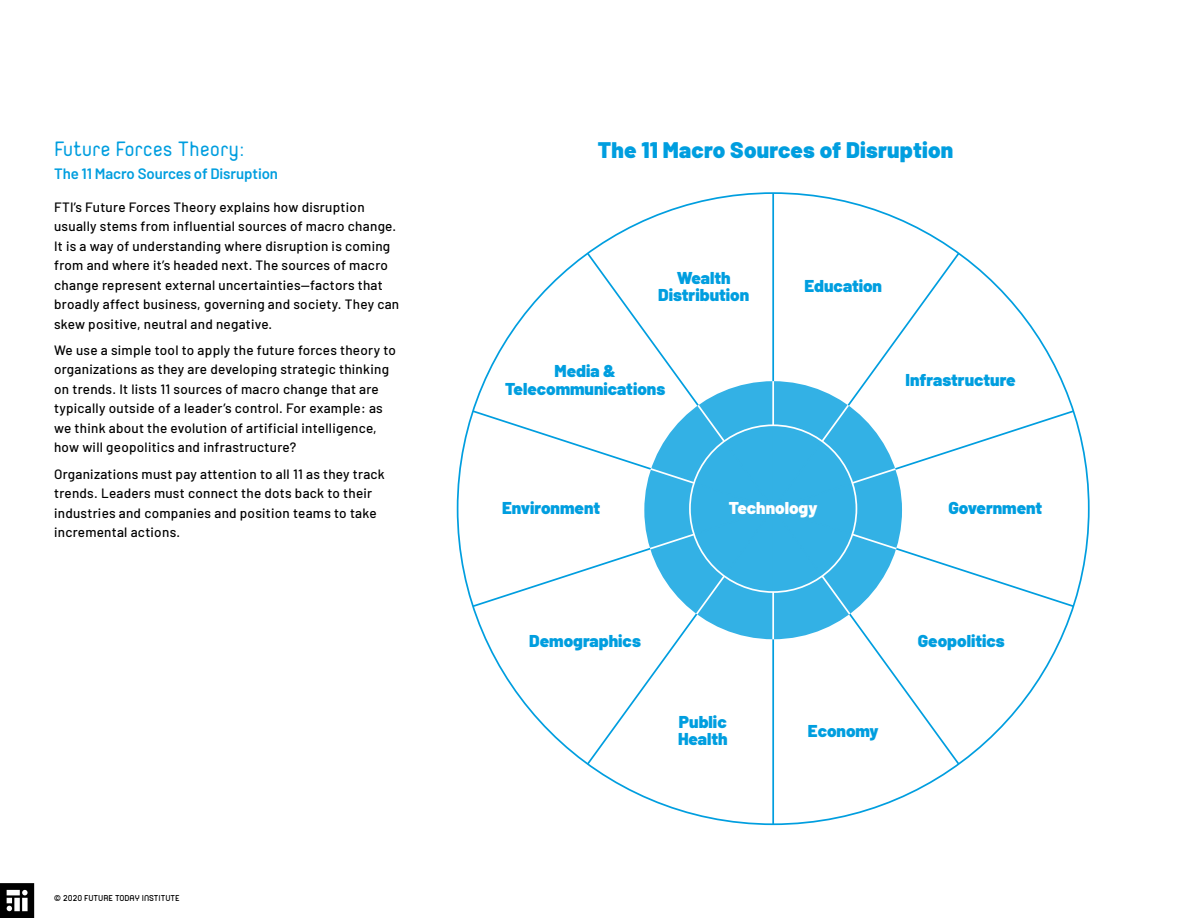
<style>
.page{position:relative;width:1188px;height:918px;background:#fff}
.page>*{position:absolute;margin:0;border:0;box-sizing:border-box;transform-origin:0 0}
.t1{font:25.5px "Orev Edge";color:#009edf}
.t2{font:900 22.5px "Barlow";letter-spacing:.01em;color:#009edf}
.t3{font:900 17.1px/17.1px "Barlow";color:#009edf;text-align:center}
.t4{font:900 17.1px "Barlow";color:#fff}
.t5{font:600 15px "Barlow";letter-spacing:-.005em;color:#009edf}
.t6{font:500 13.5px/19.5px "Barlow";letter-spacing:.02em;color:#000}
.t7{font:500 10.5px "Orev Edge";color:#000}
</style>
<div class="page">
<svg style="left:0;top:883px;width:34px;height:35px"></svg>
<hr style="left:772px;top:639px;width:2px;height:185px;background:#009edf">
<hr style="left:772px;top:193px;width:2px;height:188px;background:#009edf">
<svg style="left:471px;top:251px;width:605px;height:515px"></svg>
<h1 class="t1" style="left:54px;top:135px;width:192px">Future Forces Theory:</h1>
<p class="t5" style="left:54px;top:164px;width:225px">The 11 Macro Sources of Disruption</p>
<p class="t6" style="left:54px;top:197px;width:347px">FTI’s Future Forces Theory explains how disruption usually stems from influential sources of macro change.<br>It is a way of understanding where disruption is coming from and where it’s headed next. The sources of macro change represent external uncertainties—factors that broadly affect business, governing and society. They can skew positive, neutral and negative.</p>
<p class="t6" style="left:54px;top:340px;width:343px">We use a simple tool to apply the future forces theory to organizations as they are developing strategic thinking on trends. It lists 11 sources of macro change that are typically outside of a leader’s control. For example: as we think about the evolution of artificial intelligence, how will geopolitics and infrastructure?</p>
<p class="t6" style="left:54px;top:464px;width:332px">Organizations must pay attention to all 11 as they track trends. Leaders must connect the dots back to their industries and companies and position teams to take incremental actions.</p>
<p class="t7" style="left:54px;top:892px;width:127px">© 2020 FUTURE TODAY INSTITUTE</p>
<h2 class="t2" style="left:598px;top:136px;width:357px">The 11 Macro Sources of Disruption</h2>
<p class="t3" style="left:658px;top:268px;width:93px">Wealth<br>Distribution</p>
<p class="t3" style="left:505px;top:362px;width:162px">Media &amp;<br>Telecommunications</p>
<p class="t3" style="left:805px;top:277px;width:79px">Education</p>
<p class="t3" style="left:906px;top:371px;width:112px">Infrastructure</p>
<p class="t3" style="left:502px;top:498px;width:100px">Environment</p>
<p class="t4" style="left:729px;top:497px;width:90px">Technology</p>
<p class="t3" style="left:948px;top:498px;width:95px">Government</p>
<p class="t3" style="left:529px;top:632px;width:113px">Demographics</p>
<p class="t3" style="left:918px;top:632px;width:88px">Geopolitics</p>
<p class="t3" style="left:678px;top:713px;width:51px;text-align:left">Public<br>Health</p>
<p class="t3" style="left:808px;top:722px;width:72px">Economy</p>
</div>
